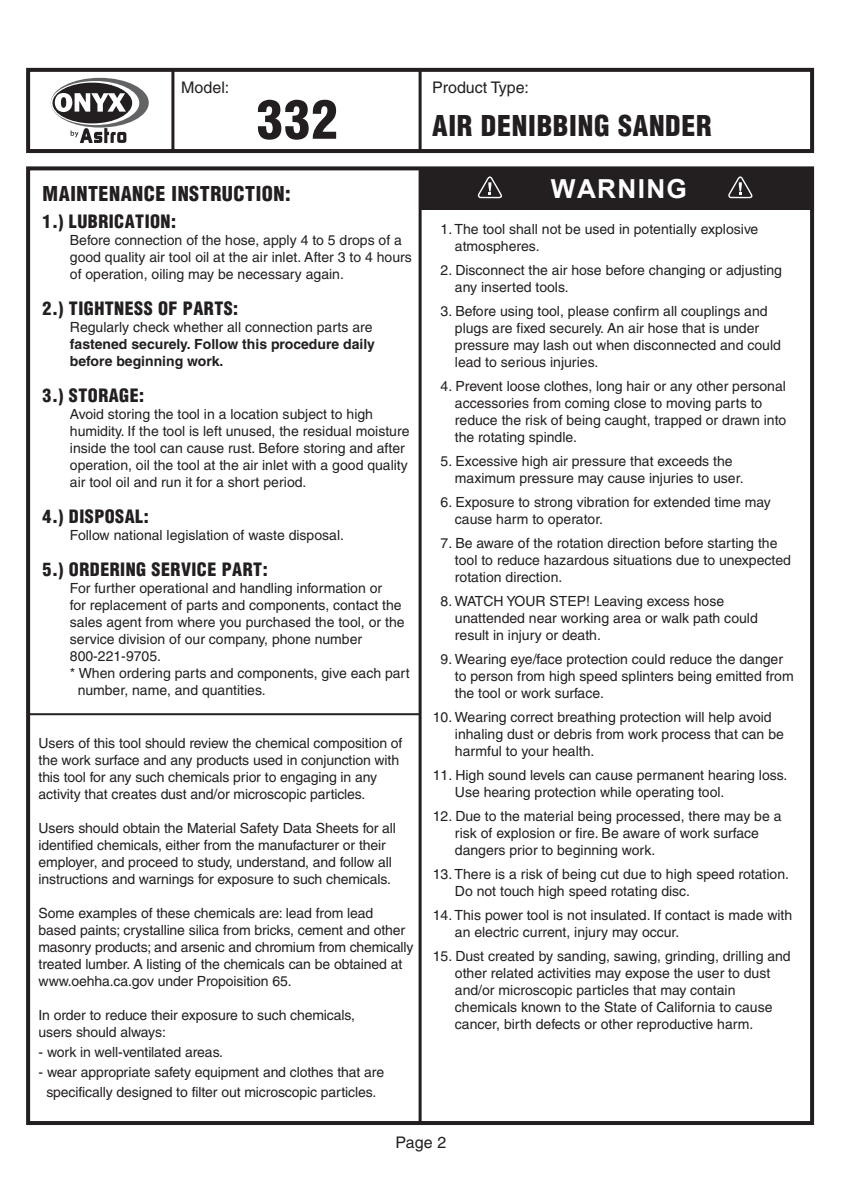
<style>
.page{position:relative;width:842px;height:1193px;background:#fff}
.page>*{position:absolute;margin:0;border:0;box-sizing:border-box;transform-origin:0 0}
.t1{font:900 condensed 52px "Helvetica";color:#231f20}
.t2{font:900 condensed 28px "Helvetica";letter-spacing:.025em;color:#231f20}
.t3{font:700 26.2px "Arial";letter-spacing:.05em;color:#fff}
.t4{font:900 condensed 20px "Helvetica";letter-spacing:.025em;color:#231f20}
.t5{font:900 condensed 18px "Helvetica";letter-spacing:.025em;color:#231f20}
.t6{font:16px "Helvetica";color:#231f20}
.t7{font:14px/17px "Helvetica";color:#231f20}
.t8{font:700 14px/17px "Helvetica";color:#231f20}
</style>
<div class="page">
<hr style="left:418px;top:168px;width:3px;height:955px;background:#231f20">
<hr style="left:28px;top:713px;width:391px;height:2px;background:#231f20">
<div style="left:26px;top:68px;width:787px;height:85px;border:4px solid #231f20"></div>
<div style="left:26px;top:166px;width:787px;height:959px;border:4px solid #231f20"></div>
<hr style="left:418px;top:71px;width:3px;height:81px;background:#231f20">
<hr style="left:171px;top:71px;width:3px;height:81px;background:#231f20">
<div style="left:51px;top:78px;width:98px;height:50px;background:#636366;border-radius:50%"></div>
<svg style="left:51px;top:81px;width:88px;height:62px"></svg>
<div style="left:419px;top:168px;width:392px;height:42px;background:#231f20"></div>
<svg style="left:477px;top:176px;width:25px;height:22px"></svg>
<svg style="left:728px;top:176px;width:24px;height:22px"></svg>
<p class="t6" style="left:181px;top:78px;width:50px">Model:</p>
<p class="t6" style="left:432px;top:78px;width:98px">Product Type:</p>
<h1 class="t1" style="left:257px;top:87px;width:82px">332</h1>
<h3 class="t4" style="left:43px;top:181px;width:249px">MAINTENANCE INSTRUCTION:</h3>
<p class="t5" style="left:43px;top:210px;width:135px">1.) LUBRICATION:</p>
<p class="t7" style="left:70px;top:231px;width:343px">Before connection of the hose, apply 4 to 5 drops of a good quality air tool oil at the air inlet. After 3 to 4 hours of operation, oiling may be necessary again.</p>
<p class="t5" style="left:43px;top:297px;width:197px">2.) TIGHTNESS OF PARTS:</p>
<p class="t7" style="left:70px;top:318px;width:304px">Regularly check whether all connection parts are</p>
<p class="t8" style="left:70px;top:335px;width:306px">fastened securely. Follow this procedure daily before beginning work.</p>
<p class="t5" style="left:43px;top:384px;width:103px">3.) STORAGE:</p>
<p class="t7" style="left:70px;top:405px;width:341px">Avoid storing the tool in a location subject to high humidity. If the tool is left unused, the residual moisture inside the tool can cause rust. Before storing and after operation, oil the tool at the air inlet with a good quality air tool oil and run it for a short period.</p>
<p class="t5" style="left:43px;top:505px;width:107px">4.) DISPOSAL:</p>
<p class="t7" style="left:70px;top:526px;width:275px">Follow national legislation of waste disposal.</p>
<p class="t5" style="left:43px;top:558px;width:226px">5.) ORDERING SERVICE PART:</p>
<p class="t7" style="left:70px;top:579px;width:313px">For further operational and handling information or</p>
<p class="t7" style="left:70px;top:596px;width:333px">for replacement of parts and components, contact the</p>
<p class="t7" style="left:70px;top:613px;width:336px">sales agent from where you purchased the tool, or the</p>
<p class="t7" style="left:70px;top:630px;width:294px">service division of our company, phone number</p>
<p class="t7" style="left:70px;top:647px;width:93px">800-221-9705.</p>
<p class="t7" style="left:70px;top:664px;width:341px">* When ordering parts and components, give each part</p>
<p class="t7" style="left:78px;top:682px;width:189px">number, name, and quantities.</p>
<p class="t7" style="left:38px;top:735px;width:365px">Users of this tool should review the chemical composition of the work surface and any products used in conjunction with this tool for any such chemicals prior to engaging in any activity that creates dust and/or microscopic particles.</p>
<p class="t7" style="left:38px;top:820px;width:359px">Users should obtain the Material Safety Data Sheets for all identified chemicals, either from the manufacturer or their employer, and proceed to study, understand, and follow all instructions and warnings for exposure to such chemicals.</p>
<p class="t7" style="left:38px;top:905px;width:376px">Some examples of these chemicals are: lead from lead based paints; crystalline silica from bricks, cement and other masonry products; and arsenic and chromium from chemically treated lumber. A listing of the chemicals can be obtained at www.oehha.ca.gov under Propoisition 65.</p>
<p class="t7" style="left:38px;top:1007px;width:318px">In order to reduce their exposure to such chemicals, users should always:</p>
<p class="t7" style="left:39px;top:1044px;width:186px">- work in well-ventilated areas.</p>
<p class="t7" style="left:39px;top:1062px;width:347px;line-height:20px;text-align:center">- wear appropriate safety equipment and clothes that are specifically designed to filter out microscopic particles.</p>
<h2 class="t2" style="left:432px;top:108px;width:281px">AIR DENIBBING SANDER</h2>
<h3 class="t3" style="left:550px;top:171px;width:137px">WARNING</h3>
<p class="t7" style="left:454px;top:221px;width:305px;text-indent:-14px">1. The tool shall not be used in potentially explosive atmospheres.</p>
<p class="t7" style="left:454px;top:262px;width:328px;text-indent:-14px">2. Disconnect the air hose before changing or adjusting any inserted tools.</p>
<p class="t7" style="left:454px;top:303px;width:327px;text-indent:-14px">3. Before using tool, please confirm all couplings and plugs are fixed securely. An air hose that is under pressure may lash out when disconnected and could lead to serious injuries.</p>
<p class="t7" style="left:454px;top:378px;width:333px;text-indent:-14px">4. Prevent loose clothes, long hair or any other personal accessories from coming close to moving parts to reduce the risk of being caught, trapped or drawn into the rotating spindle.</p>
<p class="t7" style="left:454px;top:453px;width:290px;text-indent:-14px">5. Excessive high air pressure that exceeds the maximum pressure may cause injuries to user.</p>
<p class="t7" style="left:454px;top:494px;width:317px;text-indent:-14px">6. Exposure to strong vibration for extended time may cause harm to operator.</p>
<p class="t7" style="left:454px;top:535px;width:337px;text-indent:-14px">7. Be aware of the rotation direction before starting the tool to reduce hazardous situations due to unexpected rotation direction.</p>
<p class="t7" style="left:454px;top:593px;width:304px;text-indent:-14px">8. WATCH YOUR STEP! Leaving excess hose unattended near working area or walk path could result in injury or death.</p>
<p class="t7" style="left:454px;top:651px;width:340px;text-indent:-14px">9. Wearing eye/face protection could reduce the danger to person from high speed splinters being emitted from the tool or work surface.</p>
<p class="t7" style="left:454px;top:709px;width:330px;text-indent:-22px">10. Wearing correct breathing protection will help avoid inhaling dust or debris from work process that can be harmful to your health.</p>
<p class="t7" style="left:454px;top:767px;width:334px;text-indent:-22px">11. High sound levels can cause permanent hearing loss.<br>Use hearing protection while operating tool.</p>
<p class="t7" style="left:454px;top:808px;width:328px;text-indent:-22px">12. Due to the material being processed, there may be a risk of explosion or fire. Be aware of work surface dangers prior to beginning work.</p>
<p class="t7" style="left:454px;top:866px;width:335px;text-indent:-22px">13. There is a risk of being cut due to high speed rotation.<br>Do not touch high speed rotating disc.</p>
<p class="t7" style="left:454px;top:907px;width:338px;text-indent:-22px">14. This power tool is not insulated. If contact is made with an electric current, injury may occur.</p>
<p class="t7" style="left:454px;top:948px;width:337px;text-indent:-22px">15. Dust created by sanding, sawing, grinding, drilling and other related activities may expose the user to dust and/or microscopic particles that may contain chemicals known to the State of California to cause cancer, birth defects or other reproductive harm.</p>
<p class="t6" style="left:395px;top:1133px;width:52px">Page 2</p>
</div>
